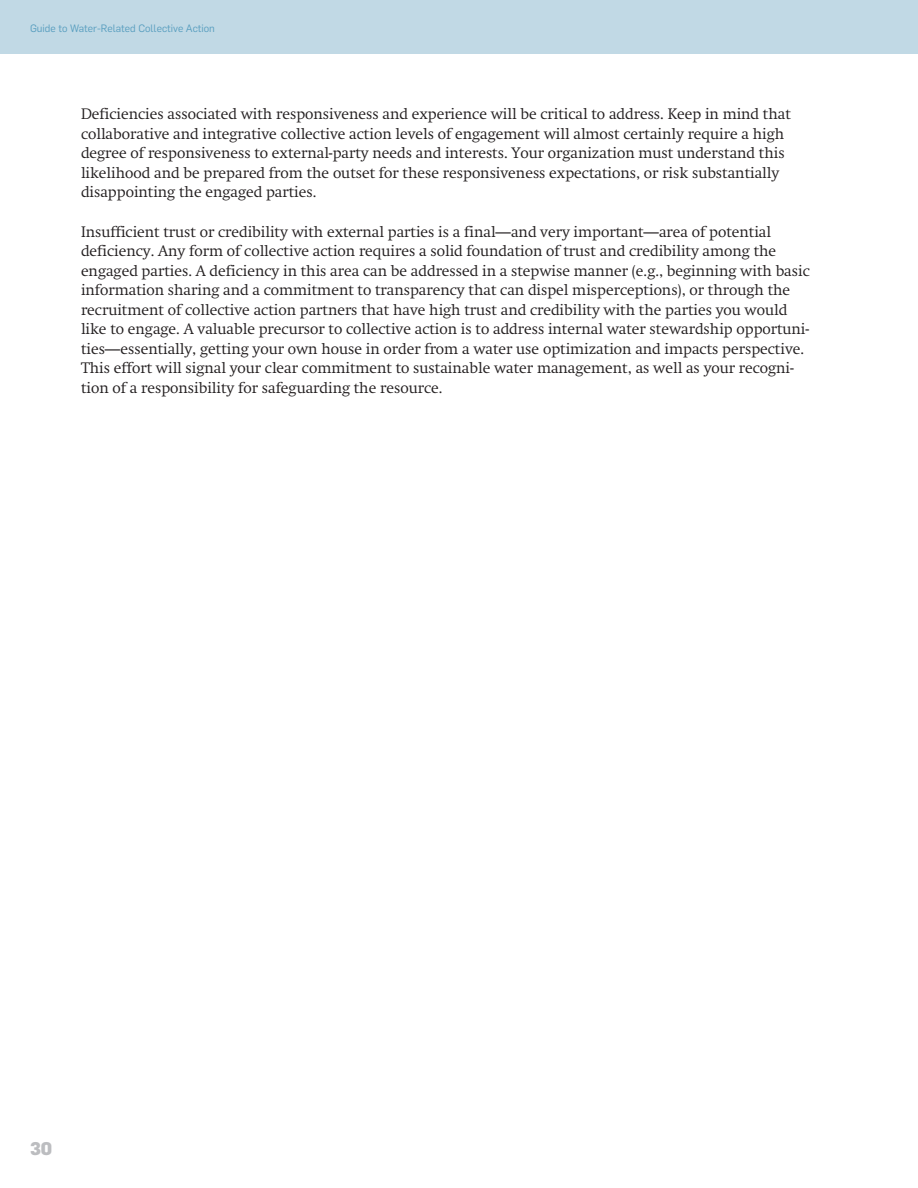
<style>
.page{position:relative;width:918px;height:1188px;background:#fff}
.page>*{position:absolute;margin:0;border:0;box-sizing:border-box;transform-origin:0 0}
.t1{font:800 18px "Flama";color:#bcbdc0}
.t2{font:300 15px/19.5px "Swift";color:#231f20}
.t3{font:10.5px "Flama";color:#589ebf}
</style>
<div class="page">
<div style="left:0;top:0;width:918px;height:54px;background:#c1d9e5"></div>
<p class="t3" style="left:30px;top:22px;width:187px">Guide to Water-Related Collective Action</p>
<p class="t2" style="left:81px;top:104px;width:711px">Deficiencies associated with responsiveness and experience will be critical to address. Keep in mind that collaborative and integrative collective action levels of engagement will almost certainly require a high degree of responsiveness to external-party needs and interests. Your organization must understand this likelihood and be prepared from the outset for these responsiveness expectations, or risk substantially disappointing the engaged parties.</p>
<p class="t2" style="left:81px;top:222px;width:730px">Insufficient trust or credibility with external parties is a final—and very important—area of potential deficiency. Any form of collective action requires a solid foundation of trust and credibility among the engaged parties. A deficiency in this area can be addressed in a stepwise manner (e.g., beginning with basic information sharing and a commitment to transparency that can dispel misperceptions), or through the recruitment of collective action partners that have high trust and credibility with the parties you would like to engage. A valuable precursor to collective action is to address internal water stewardship opportuni&shy;ties—essentially, getting your own house in order from a water use optimization and impacts perspective.<br>This effort will signal your clear commitment to sustainable water management, as well as your recogni&shy;tion of a responsibility for safeguarding the resource.</p>
<p class="t1" style="left:30px;top:1137px;width:24px">30</p>
</div>
